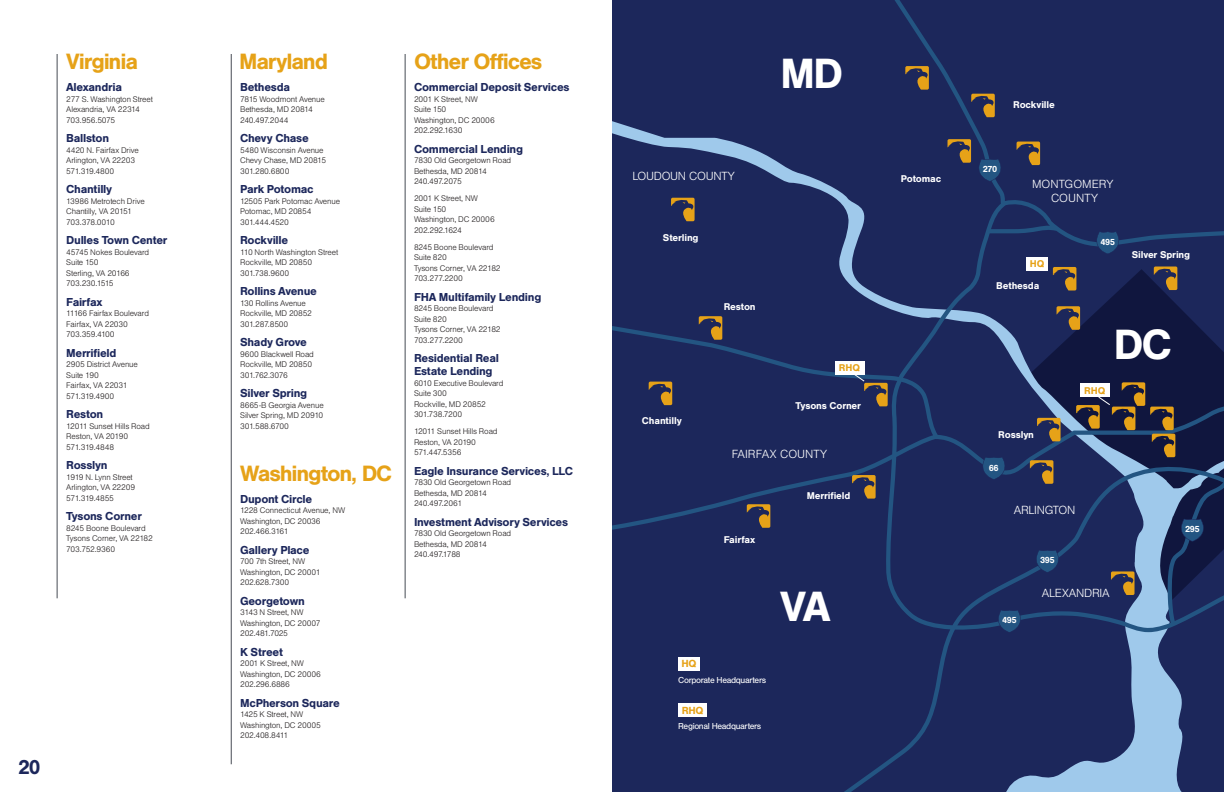
<style>
.page{position:relative;width:1224px;height:792px;background:#fff}
.page>*{position:absolute;margin:0;border:0;box-sizing:border-box;transform-origin:0 0}
.t1{font:700 43.9px "Nimbus San";color:#fff}
.t2{font:700 23px "Nimbus San";letter-spacing:-.05em;color:#e6a218}
.t3{font:700 21px "Nimbus San";color:#1c275b}
.t4{font:300 12.3px "Nimbus San";letter-spacing:-.02em;color:#fff}
.t5{font:300 12.3px/14.7px "Nimbus San";color:#fff;text-align:center}
.t6{font:700 12px/13px "Nimbus San";letter-spacing:-.025em;color:#1c275b}
.t7{font:700 10.7px "Nimbus San";color:#e6a218}
.t8{font:700 10.2px "Nimbus San";letter-spacing:-.015em;color:#fff}
.t9{font:700 10.2px "Nimbus San";letter-spacing:-.015em;color:#e6a218}
.t10{font:700 9.2px "Nimbus San";letter-spacing:-.06em;color:#fff}
.t11{font:9px "Nimbus San";letter-spacing:-.035em;color:#fff}
.t12{font:300 8.5px/10.5px "Nimbus San";letter-spacing:-.015em;color:#231f20}
</style>
<div class="page">
<svg style="left:612px;top:0;width:612px;height:792px;background:#212f61"></svg>
<svg style="left:1181px;top:519px;width:23px;height:23px"></svg>
<svg style="left:998px;top:610px;width:23px;height:23px"></svg>
<svg style="left:1096px;top:231px;width:23px;height:23px"></svg>
<svg style="left:978px;top:159px;width:23px;height:23px"></svg>
<svg style="left:1036px;top:550px;width:23px;height:23px"></svg>
<svg style="left:982px;top:457px;width:23px;height:23px"></svg>
<div style="left:1026px;top:257px;width:22px;height:13px;background:#fff"></div>
<div style="left:835px;top:361px;width:30px;height:14px;background:#fff"></div>
<svg style="left:1076px;top:382px;width:100px;height:75px;background:#4b4a53"></svg>
<svg style="left:905px;top:66px;width:25px;height:24px"></svg>
<svg style="left:971px;top:94px;width:24px;height:23px"></svg>
<svg style="left:948px;top:139px;width:24px;height:24px"></svg>
<svg style="left:1017px;top:142px;width:24px;height:23px"></svg>
<svg style="left:1053px;top:267px;width:24px;height:24px"></svg>
<svg style="left:1154px;top:267px;width:24px;height:23px"></svg>
<svg style="left:1057px;top:306px;width:24px;height:24px"></svg>
<svg style="left:699px;top:316px;width:24px;height:24px"></svg>
<svg style="left:671px;top:198px;width:24px;height:23px"></svg>
<svg style="left:649px;top:382px;width:24px;height:23px"></svg>
<svg style="left:747px;top:504px;width:24px;height:24px"></svg>
<svg style="left:852px;top:373px;width:36px;height:33px"></svg>
<svg style="left:1037px;top:418px;width:24px;height:23px"></svg>
<svg style="left:1030px;top:460px;width:24px;height:24px"></svg>
<svg style="left:1111px;top:571px;width:24px;height:24px"></svg>
<svg style="left:852px;top:475px;width:24px;height:24px"></svg>
<hr style="left:405px;top:54px;width:1px;height:544px;background:#464b54">
<hr style="left:57px;top:54px;width:1px;height:544px;background:#464b54">
<hr style="left:231px;top:54px;width:1px;height:710px;background:#464b54">
<div style="left:678px;top:657px;width:22px;height:13px;background:#fff"></div>
<div style="left:678px;top:704px;width:29px;height:13px;background:#fff"></div>
<h2 class="t2" style="left:66px;top:49px;width:73px">Virginia</h2>
<h3 class="t6" style="left:66px;top:81px;width:57px">Alexandria</h3>
<p class="t12" style="left:66px;top:94px;width:88px">277 S. Washington Street<br>Alexandria, VA 22314<br>703.956.5075</p>
<h3 class="t6" style="left:66px;top:132px;width:44px">Ballston</h3>
<p class="t12" style="left:66px;top:145px;width:74px">4420 N. Fairfax Drive<br>Arlington, VA 22203<br>571.319.4800</p>
<h3 class="t6" style="left:66px;top:183px;width:47px">Chantilly</h3>
<p class="t12" style="left:66px;top:196px;width:80px">13986 Metrotech Drive<br>Chantilly, VA 20151<br>703.378.0010</p>
<h3 class="t6" style="left:66px;top:234px;width:103px">Dulles Town Center</h3>
<p class="t12" style="left:66px;top:247px;width:84px">45745 Nokes Boulevard<br>Suite 150<br>Sterling, VA 20166<br>703.230.1515</p>
<h3 class="t6" style="left:66px;top:295px;width:38px">Fairfax</h3>
<p class="t12" style="left:66px;top:309px;width:84px">11166 Fairfax Boulevard<br>Fairfax, VA 22030<br>703.359.4100</p>
<h3 class="t6" style="left:66px;top:346px;width:52px">Merrifield</h3>
<p class="t12" style="left:66px;top:360px;width:73px">2905 District Avenue<br>Suite 190<br>Fairfax, VA 22031<br>571.319.4900</p>
<h3 class="t6" style="left:66px;top:408px;width:39px">Reston</h3>
<p class="t12" style="left:66px;top:421px;width:85px">12011 Sunset Hills Road<br>Reston, VA 20190<br>571.319.4848</p>
<h3 class="t6" style="left:66px;top:459px;width:43px">Rosslyn</h3>
<p class="t12" style="left:66px;top:472px;width:70px">1919 N. Lynn Street<br>Arlington, VA 22209<br>571.319.4855</p>
<h3 class="t6" style="left:66px;top:510px;width:77px">Tysons Corner</h3>
<p class="t12" style="left:66px;top:523px;width:88px">8245 Boone Boulevard<br>Tysons Corner, VA 22182<br>703.752.9360</p>
<h3 class="t3" style="left:18px;top:755px;width:24px">20</h3>
<h2 class="t2" style="left:239px;top:49px;width:91px">Maryland</h2>
<h3 class="t6" style="left:240px;top:81px;width:51px">Bethesda</h3>
<p class="t12" style="left:240px;top:94px;width:86px">7815 Woodmont Avenue<br>Bethesda, MD 20814<br>240.497.2044</p>
<h3 class="t6" style="left:240px;top:132px;width:70px">Chevy Chase</h3>
<p class="t12" style="left:240px;top:145px;width:88px">5480 Wisconsin Avenue<br>Chevy Chase, MD 20815<br>301.280.6800</p>
<h3 class="t6" style="left:240px;top:183px;width:75px">Park Potomac</h3>
<p class="t12" style="left:240px;top:196px;width:102px">12505 Park Potomac Avenue<br>Potomac, MD 20854<br>301.444.4520</p>
<h3 class="t6" style="left:240px;top:234px;width:50px">Rockville</h3>
<p class="t12" style="left:240px;top:247px;width:100px">110 North Washington Street<br>Rockville, MD 20850<br>301.738.9600</p>
<h3 class="t6" style="left:240px;top:285px;width:78px">Rollins Avenue</h3>
<p class="t12" style="left:240px;top:298px;width:73px">130 Rollins Avenue<br>Rockville, MD 20852<br>301.287.8500</p>
<h3 class="t6" style="left:240px;top:336px;width:68px">Shady Grove</h3>
<p class="t12" style="left:240px;top:349px;width:75px">9600 Blackwell Road<br>Rockville, MD 20850<br>301.762.3076</p>
<h3 class="t6" style="left:240px;top:387px;width:69px">Silver Spring</h3>
<p class="t12" style="left:240px;top:400px;width:85px;text-align:justify">8665-B Georgia Avenue Silver Spring, MD 20910<br>301.588.6700</p>
<h2 class="t2" style="left:240px;top:460px;width:154px">Washington, DC</h2>
<h3 class="t6" style="left:240px;top:492px;width:74px">Dupont Circle</h3>
<p class="t12" style="left:240px;top:506px;width:107px">1228 Connecticut Avenue, NW<br>Washington, DC 20036<br>202.466.3161</p>
<h3 class="t6" style="left:240px;top:543px;width:71px">Gallery Place</h3>
<p class="t12" style="left:240px;top:557px;width:82px">700 7th Street, NW<br>Washington, DC 20001<br>202.628.7300</p>
<h3 class="t6" style="left:240px;top:594px;width:66px">Georgetown</h3>
<p class="t12" style="left:240px;top:608px;width:82px">3143 N Street, NW<br>Washington, DC 20007<br>202.481.7025</p>
<h3 class="t6" style="left:240px;top:645px;width:44px">K Street</h3>
<p class="t12" style="left:240px;top:659px;width:82px">2001 K Street, NW<br>Washington, DC 20006<br>202.296.6886</p>
<h3 class="t6" style="left:240px;top:696px;width:101px">McPherson Square</h3>
<p class="t12" style="left:240px;top:710px;width:82px">1425 K Street, NW<br>Washington, DC 20005<br>202.408.8411</p>
<h2 class="t2" style="left:414px;top:49px;width:130px">Other Offices</h2>
<h3 class="t6" style="left:414px;top:81px;width:157px">Commercial Deposit Services</h3>
<p class="t12" style="left:414px;top:94px;width:82px">2001 K Street, NW<br>Suite 150<br>Washington, DC 20006<br>202.292.1630</p>
<h3 class="t6" style="left:414px;top:142px;width:111px">Commercial Lending</h3>
<p class="t12" style="left:414px;top:156px;width:99px">7830 Old Georgetown Road<br>Bethesda, MD 20814<br>240.497.2075</p>
<p class="t12" style="left:414px;top:194px;width:82px">2001 K Street, NW<br>Suite 150<br>Washington, DC 20006<br>202.292.1624</p>
<p class="t12" style="left:414px;top:242px;width:88px">8245 Boone Boulevard<br>Suite 820<br>Tysons Corner, VA 22182<br>703.277.2200</p>
<h3 class="t6" style="left:414px;top:290px;width:129px">FHA Multifamily Lending</h3>
<p class="t12" style="left:414px;top:304px;width:88px">8245 Boone Boulevard<br>Suite 820<br>Tysons Corner, VA 22182<br>703.277.2200</p>
<h3 class="t6" style="left:414px;top:352px;width:86px">Residential Real<br>Estate Lending</h3>
<p class="t12" style="left:414px;top:378px;width:91px">6010 Executive Boulevard<br>Suite 300<br>Rockville, MD 20852<br>301.738.7200</p>
<p class="t12" style="left:414px;top:427px;width:85px">12011 Sunset Hills Road<br>Reston, VA 20190<br>571.447.5356</p>
<h3 class="t6" style="left:414px;top:464px;width:161px">Eagle Insurance Services, LLC</h3>
<p class="t12" style="left:414px;top:478px;width:99px">7830 Old Georgetown Road<br>Bethesda, MD 20814<br>240.497.2061</p>
<h3 class="t6" style="left:414px;top:515px;width:156px">Investment Advisory Services</h3>
<p class="t12" style="left:414px;top:529px;width:99px">7830 Old Georgetown Road<br>Bethesda, MD 20814<br>240.497.1788</p>
<h1 class="t1" style="left:780px;top:49px;width:65px">MD</h1>
<h3 class="t4" style="left:632px;top:170px;width:104px">LOUDOUN COUNTY</h3>
<p class="t8" style="left:663px;top:232px;width:37px">Sterling</p>
<p class="t8" style="left:724px;top:301px;width:33px">Reston</p>
<p class="t8" style="left:642px;top:415px;width:41px">Chantilly</p>
<p class="t9" style="left:839px;top:362px;width:23px">RHQ</p>
<p class="t8" style="left:796px;top:400px;width:67px">Tysons Corner</p>
<h3 class="t5" style="left:732px;top:447px;width:97px">FAIRFAX COUNTY</h3>
<p class="t8" style="left:724px;top:534px;width:33px">Fairfax</p>
<p class="t8" style="left:807px;top:490px;width:45px">Merrifield</p>
<h1 class="t1" style="left:780px;top:582px;width:52px">VA</h1>
<p class="t7" style="left:682px;top:658px;width:16px">HQ</p>
<p class="t7" style="left:682px;top:704px;width:23px">RHQ</p>
<p class="t11" style="left:678px;top:675px;width:89px">Corporate Headquarters</p>
<p class="t11" style="left:678px;top:722px;width:85px">Regional Headquarters</p>
<p class="t8" style="left:901px;top:173px;width:42px">Potomac</p>
<p class="t8" style="left:1013px;top:99px;width:43px">Rockville</p>
<p class="t10" style="left:983px;top:164px;width:16px">270</p>
<h3 class="t5" style="left:1032px;top:177px;width:83px">MONTGOMERY<br>COUNTY</h3>
<p class="t9" style="left:1030px;top:258px;width:16px">HQ</p>
<p class="t10" style="left:1101px;top:237px;width:16px">495</p>
<p class="t8" style="left:996px;top:280px;width:45px">Bethesda</p>
<p class="t8" style="left:1132px;top:249px;width:60px">Silver Spring</p>
<p class="t9" style="left:1084px;top:384px;width:23px">RHQ</p>
<h1 class="t1" style="left:1114px;top:320px;width:60px">DC</h1>
<p class="t8" style="left:998px;top:429px;width:37px">Rosslyn</p>
<p class="t10" style="left:989px;top:462px;width:11px">66</p>
<h3 class="t4" style="left:1014px;top:504px;width:63px">ARLINGTON</h3>
<p class="t10" style="left:1040px;top:555px;width:16px">395</p>
<h3 class="t4" style="left:1042px;top:586px;width:69px">ALEXANDRIA</h3>
<p class="t10" style="left:1002px;top:615px;width:16px">495</p>
<p class="t10" style="left:1185px;top:524px;width:16px">295</p>
</div>
